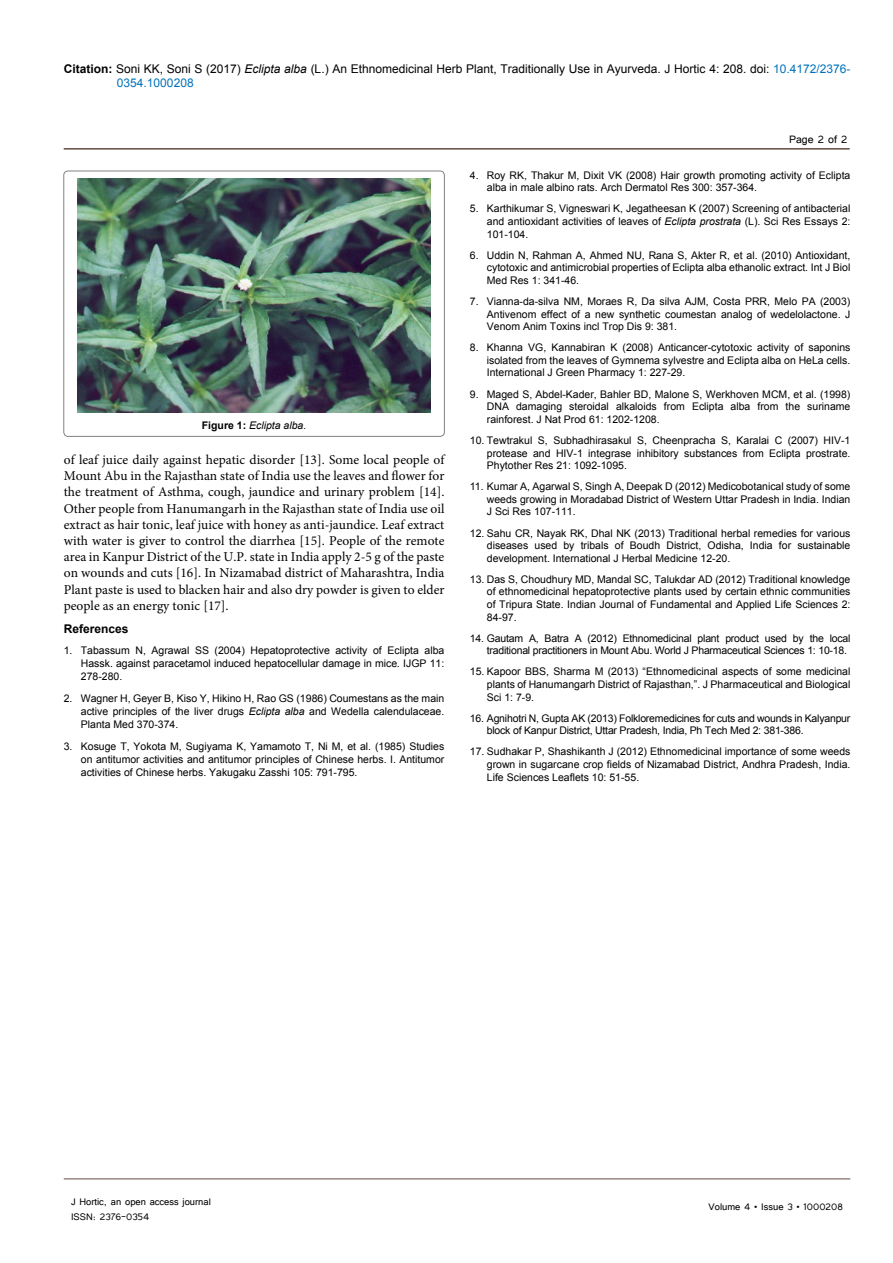
<style>
.page{position:relative;width:893px;height:1263px;background:#fff}
.page>*{position:absolute;margin:0;border:0;box-sizing:border-box;transform-origin:0 0}
.t1{font:13.5px/16.2px "Minion Pro";color:#000;text-align:justify}
.t2{font:13.5px "Tunga";color:#000}
.t3{font:12px/14.4px "Arial";color:#000}
.t4{font:12px/14.4px "Tunga";color:#000}
.t5{font:700 12px "Arial";color:#000}
.t6{font:10.5px/12.6px "Arial";color:#000;text-align:justify}
.t7{font:10.5px/12.6px "Arial";letter-spacing:-.02em;color:#000}
.t8{font:italic 10.5px "Arial";color:#000}
.s1{font-weight:700}
.s2{font-style:italic}
.s3{color:#0072bc}
.s4{font-weight:700;font-style:normal}
</style>
<div class="page">
<hr style="left:64px;top:148px;width:786px;height:2px;background:#624d45">
<hr style="left:64px;top:1179px;width:786px;height:1px;background:#624d45">
<img style="left:78px;top:178px;width:352px;height:235px">
<div style="left:64px;top:171px;width:380px;height:265px;border:1px solid #000;border-radius:4px"></div>
<p class="t3" style="left:117px;top:61px;width:735px;text-indent:-53px"><span class="s1">Citation:</span> Soni KK, Soni S (2017) <span class="s2">Eclipta alba</span> (L.) An Ethnomedicinal Herb Plant, Traditionally Use in Ayurveda. J Hortic 4: 208. doi: <span class="s3">10.4172/2376-<br>0354.1000208</span></p>
<p class="t8" style="left:202px;top:418px;width:106px"><span class="s4">Figure 1:</span> Eclipta alba.</p>
<p class="t1" style="left:64px;top:452px;width:382px">of leaf juice daily against hepatic disorder [13]. Some local people of Mount Abu in the Rajasthan state of India use the leaves and flower for the treatment of Asthma, cough, jaundice and urinary problem [14].<br>Other people from Hanumangarh in the Rajasthan state of India use oil extract as hair tonic, leaf juice with honey as anti-jaundice. Leaf extract with water is giver to control the diarrhea [15]. People of the remote area in Kanpur District of the U.P. state in India apply 2-5 g of the paste on wounds and cuts [16]. In Nizamabad district of Maharashtra, India Plant paste is used to blacken hair and also dry powder is given to elder people as an energy tonic [17].</p>
<p class="t5" style="left:64px;top:620px;width:66px">References</p>
<p class="t6" style="left:81px;top:644px;width:365px;line-height:13px;text-indent:-17px">1. Tabassum N, Agrawal SS (2004) Hepatoprotective activity of Eclipta alba Hassk. against paracetamol induced hepatocellular damage in mice<span class="s2">.</span> IJGP 11:<br>278-280.</p>
<p class="t6" style="left:81px;top:692px;width:365px;line-height:13px;text-indent:-17px">2. Wagner H, Geyer B, Kiso Y, Hikino H, Rao GS (1986) Coumestans as the main active principles of the liver drugs <span class="s2">Eclipta alba</span> and Wedella calendulaceae.<br>Planta Med 370-374.</p>
<p class="t6" style="left:81px;top:739px;width:365px;line-height:13px;text-indent:-17px">3. Kosuge T, Yokota M, Sugiyama K, Yamamoto T, Ni M, et al. (1985) Studies on antitumor activities and antitumor principles of Chinese herbs. I. Antitumor activities of Chinese herbs. Yakugaku Zasshi 105: 791-795.</p>
<p class="t2" style="left:789px;top:131px;width:60px">Page 2 of 2</p>
<p class="t6" style="left:487px;top:169px;width:365px;text-indent:-17px">4. Roy RK, Thakur M, Dixit VK (2008) Hair growth promoting activity of Eclipta alba in male albino rats. Arch Dermatol Res 300: 357-364.</p>
<p class="t6" style="left:487px;top:202px;width:365px;text-indent:-17px">5. Karthikumar S, Vigneswari K, Jegatheesan K (2007) Screening of antibacterial and antioxidant activities of leaves of <span class="s2">Eclipta prostrata</span> (L). Sci Res Essays 2:<br>101-104.</p>
<p class="t6" style="left:487px;top:249px;width:365px;text-indent:-17px">6. Uddin N, Rahman A, Ahmed NU, Rana S, Akter R, et al. (2010) Antioxidant, cytotoxic and antimicrobial properties of Eclipta alba ethanolic extract. Int J Biol Med Res 1: 341-46.</p>
<p class="t6" style="left:487px;top:295px;width:365px;text-indent:-17px">7. Vianna-da-silva NM, Moraes R, Da silva AJM, Costa PRR, Melo PA (2003)<br>Antivenom effect of a new synthetic coumestan analog of wedelolactone. J Venom Anim Toxins incl Trop Dis 9: 381.</p>
<p class="t6" style="left:487px;top:341px;width:365px;text-indent:-17px">8. Khanna VG, Kannabiran K (2008) Anticancer-cytotoxic activity of saponins isolated from the leaves of Gymnema sylvestre and Eclipta alba on HeLa cells.<br>International J Green Pharmacy 1: 227-29.</p>
<p class="t6" style="left:487px;top:388px;width:365px;text-indent:-17px">9. Maged S, Abdel-Kader, Bahler BD, Malone S, Werkhoven MCM, et al. (1998)<br>DNA damaging steroidal alkaloids from Eclipta alba from the suriname rainforest. J Nat Prod 61: 1202-1208.</p>
<p class="t6" style="left:487px;top:434px;width:365px;text-indent:-17px">10. Tewtrakul S, Subhadhirasakul S, Cheenpracha S, Karalai C (2007) HIV-1 protease and HIV-1 integrase inhibitory substances from Eclipta prostrate.<br>Phytother Res 21: 1092-1095.</p>
<p class="t6" style="left:487px;top:480px;width:365px;text-indent:-17px">11. Kumar A, Agarwal S, Singh A, Deepak D (2012) Medicobotanical study of some weeds growing in Moradabad District of Western Uttar Pradesh in India. Indian J Sci Res 107-111.</p>
<p class="t6" style="left:487px;top:527px;width:365px;text-indent:-17px">12. Sahu CR, Nayak RK, Dhal NK (2013) Traditional herbal remedies for various diseases used by tribals of Boudh District, Odisha, India for sustainable development. International J Herbal Medicine 12-20.</p>
<p class="t6" style="left:487px;top:573px;width:365px;text-indent:-17px">13. Das S, Choudhury MD, Mandal SC, Talukdar AD (2012) Traditional knowledge of ethnomedicinal hepatoprotective plants used by certain ethnic communities of Tripura State. Indian Journal of Fundamental and Applied Life Sciences 2:<br>84-97.</p>
<p class="t7" style="left:487px;top:632px;width:365px;text-indent:-17px">14. Gautam A, Batra A (2012) Ethnomedicinal plant product used by the local traditional practitioners in Mount Abu. World J Pharmaceutical Sciences 1: 10-18.</p>
<p class="t6" style="left:487px;top:666px;width:365px;text-indent:-17px">15. Kapoor BBS, Sharma M (2013) “Ethnomedicinal aspects of some medicinal plants of Hanumangarh District of Rajasthan,”. J Pharmaceutical and Biological Sci 1: 7-9.</p>
<p class="t7" style="left:487px;top:712px;width:365px;text-indent:-17px">16. Agnihotri N, Gupta AK (2013) Folkloremedicines for cuts and wounds in Kalyanpur block of Kanpur District, Uttar Pradesh, India, Ph Tech Med 2: 381-386.</p>
<p class="t6" style="left:487px;top:746px;width:365px;text-indent:-17px">17. Sudhakar P, Shashikanth J (2012) Ethnomedicinal importance of some weeds grown in sugarcane crop fields of Nizamabad District, Andhra Pradesh, India.<br>Life Sciences Leaflets 10: 51-55.</p>
<p class="t4" style="left:71px;top:1194px;width:141px">J Hortic, an open access journal<br>ISSN: 2376-0354</p>
<p class="t4" style="left:708px;top:1199px;width:136px">Volume 4 • Issue 3 • 1000208</p>
</div>
